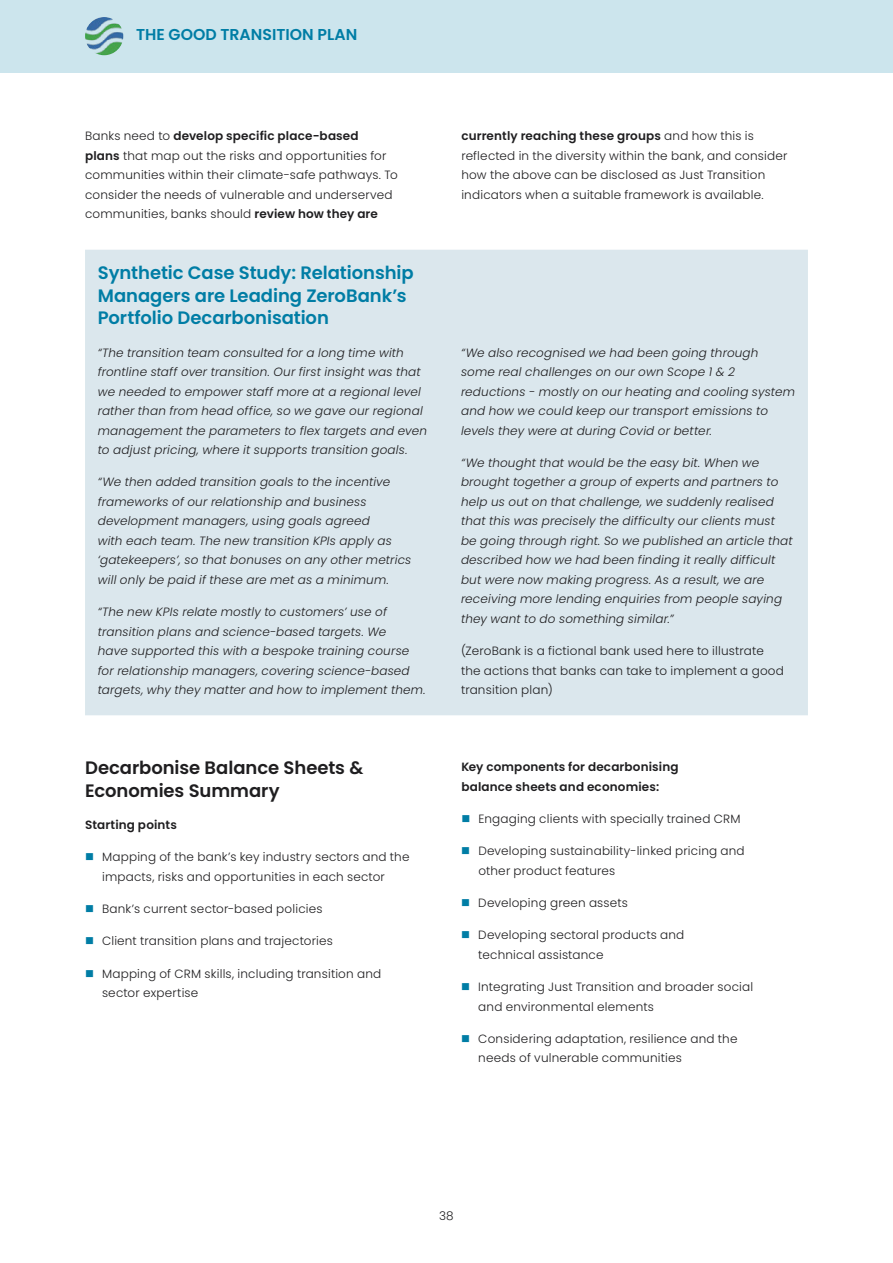
<style>
.page{position:relative;width:893px;height:1263px;background:#fff}
.page>*{position:absolute;margin:0;border:0;box-sizing:border-box;transform-origin:0 0}
.t1{font:600 18px/22.5px "Poppins";letter-spacing:-.005em;color:#007da5}
.t2{font:600 18px/22.5px "Poppins";letter-spacing:-.005em;color:#1f1e20}
.t3{font:600 15.75px "Poppins";color:#007da5}
.t4{font:italic 300 12px/19.5px "Poppins";letter-spacing:.015em;color:#1f1e20}
.t5{font:300 12px/19.5px "Poppins";letter-spacing:.015em;color:#1f1e20}
.t6{font:600 12px/19.5px "Poppins";letter-spacing:.015em;color:#1f1e20}
.s1{font-weight:600}
</style>
<div class="page">
<div style="left:0;top:0;width:893px;height:72px;background:#cce5ed"></div>
<img style="left:85px;top:17px;width:38px;height:38px;border-radius:19px">
<div style="left:85px;top:250px;width:723px;height:465px;background:#dbe7ed"></div>
<h2 class="t3" style="left:136px;top:26px;width:223px">THE GOOD TRANSITION PLAN</h2>
<p class="t5" style="left:85px;top:126px;width:314px">Banks need to <span class="s1">develop specific place-based<br>plans</span> that map out the risks and opportunities for communities within their climate-safe pathways. To consider the needs of vulnerable and underserved communities, banks should <span class="s1">review how they are</span></p>
<p class="t5" style="left:461px;top:126px;width:328px"><span class="s1">currently reaching these groups</span> and how this is reflected in the diversity within the bank, and consider how the above can be disclosed as Just Transition indicators when a suitable framework is available.</p>
<h1 class="t1" style="left:98px;top:262px;width:317px">Synthetic Case Study: Relationship<br>Managers are Leading ZeroBank’s<br>Portfolio Decarbonisation</h1>
<p class="t4" style="left:98px;top:343px;width:331px">“The transition team consulted for a long time with frontline staff over transition. Our first insight was that we needed to empower staff more at a regional level rather than from head office, so we gave our regional management the parameters to flex targets and even to adjust pricing, where it supports transition goals.</p>
<p class="t4" style="left:98px;top:472px;width:315px">“We then added transition goals to the incentive frameworks of our relationship and business development managers, using goals agreed<br>with each team. The new transition KPIs apply as ‘gatekeepers’, so that bonuses on any other metrics will only be paid if these are met as a minimum.</p>
<p class="t4" style="left:98px;top:602px;width:329px">“The new KPIs relate mostly to customers’ use of transition plans and science-based targets. We<br>have supported this with a bespoke training course for relationship managers, covering science-based targets, why they matter and how to implement them.</p>
<h1 class="t2" style="left:85px;top:757px;width:280px">Decarbonise Balance Sheets &amp;<br>Economies Summary</h1>
<p class="t6" style="left:85px;top:815px;width:93px">Starting points</p>
<p class="t5" style="left:102px;top:847px;width:309px">Mapping of the bank’s key industry sectors and the impacts, risks and opportunities in each sector</p>
<p class="t5" style="left:102px;top:899px;width:222px">Bank’s current sector-based policies</p>
<p class="t5" style="left:102px;top:931px;width:232px">Client transition plans and trajectories</p>
<p class="t5" style="left:102px;top:964px;width:281px">Mapping of CRM skills, including transition and sector expertise</p>
<p class="t4" style="left:461px;top:343px;width:335px">“We also recognised we had been going through some real challenges on our own Scope 1 &amp; 2 reductions - mostly on our heating and cooling system and how we could keep our transport emissions to levels they were at during Covid or better.</p>
<p class="t4" style="left:461px;top:453px;width:333px">“We thought that would be the easy bit. When we brought together a group of experts and partners to help us out on that challenge, we suddenly realised that this was precisely the difficulty our clients must be going through right. So we published an article that described how we had been finding it really difficult but were now making progress. As a result, we are receiving more lending enquiries from people saying they want to do something similar.”</p>
<p class="t5" style="left:461px;top:641px;width:324px">(ZeroBank is a fictional bank used here to illustrate the actions that banks can take to implement a good transition plan)</p>
<p class="t6" style="left:461px;top:757px;width:219px">Key components for decarbonising balance sheets and economies:</p>
<p class="t5" style="left:478px;top:809px;width:264px">Engaging clients with specially trained CRM</p>
<p class="t5" style="left:478px;top:841px;width:268px">Developing sustainability-linked pricing and other product features</p>
<p class="t5" style="left:478px;top:893px;width:151px">Developing green assets</p>
<p class="t5" style="left:478px;top:925px;width:208px">Developing sectoral products and technical assistance</p>
<p class="t5" style="left:478px;top:977px;width:276px">Integrating Just Transition and broader social and environmental elements</p>
<p class="t5" style="left:478px;top:1029px;width:261px">Considering adaptation, resilience and the needs of vulnerable communities</p>
<p class="t5" style="left:439px;top:1206px;width:16px">38</p>
</div>
